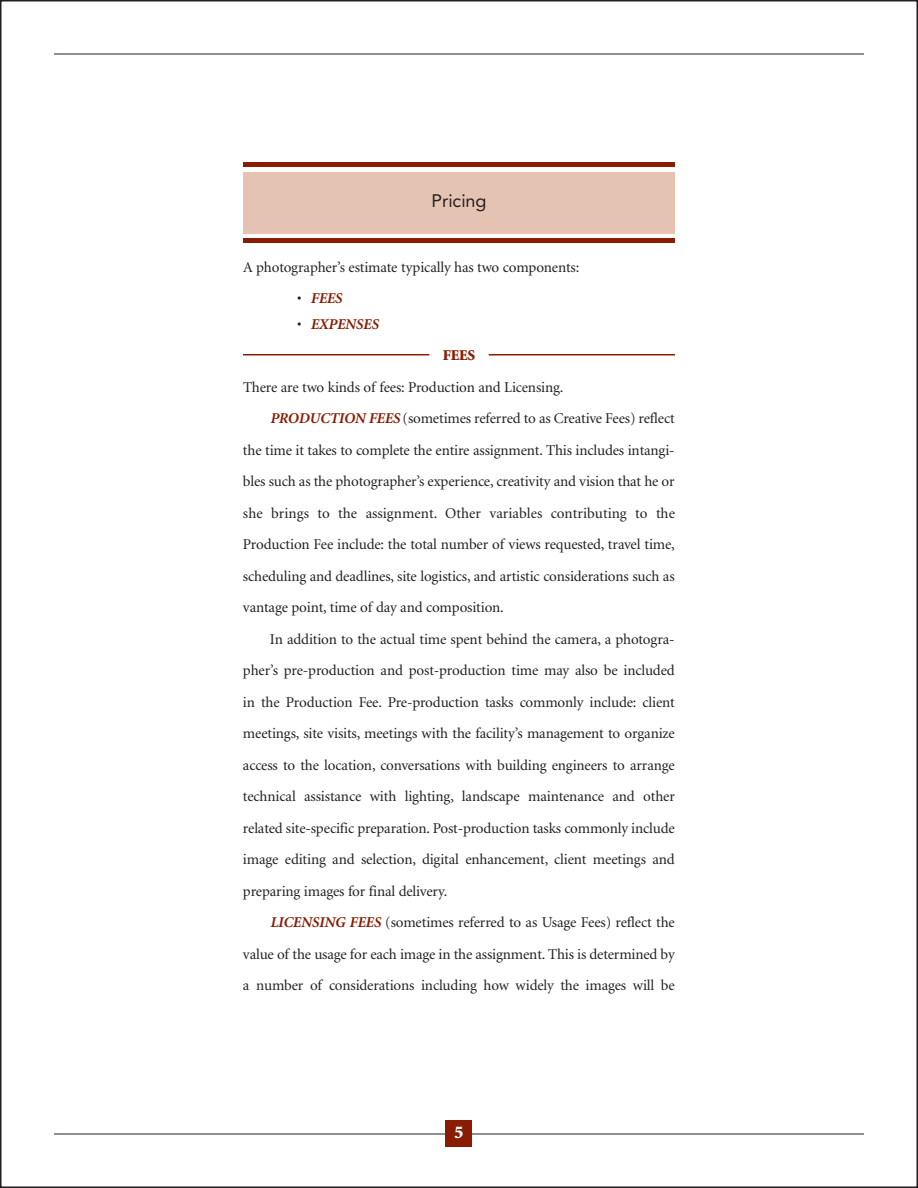
<style>
.page{position:relative;width:918px;height:1188px;background:#fff}
.page>*{position:absolute;margin:0;border:0;box-sizing:border-box;transform-origin:0 0}
.t1{font:18px "Avenir";color:#231f20}
.t2{font:900 18px "Minion";color:#fff}
.t3{font:15px "Minion";letter-spacing:-.01em;color:#231f20}
.t4{font:italic 700 15px "Minion";letter-spacing:-.01em;color:#891c02}
.t5{font:900 15px "Minion";color:#891c02}
.s1{font-weight:400;font-style:normal;color:#231f20}
.s2{font-weight:700;font-style:italic;color:#891c02}
</style>
<div class="page">
<div style="left:243px;top:162px;width:432px;height:81px;background:#891c02"></div>
<div style="left:243px;top:167px;width:432px;height:71px;background:#fff"></div>
<div style="left:243px;top:172px;width:432px;height:61px;background:#e5c3b2"></div>
<hr style="left:489px;top:354px;width:186px;height:2px;background:#891c02">
<hr style="left:243px;top:354px;width:186px;height:1px;background:#891c02">
<hr style="left:54px;top:1134px;width:810px;height:1px;background:#231f20">
<div style="left:446px;top:1120px;width:26px;height:27px;background:#891c02"></div>
<hr style="left:54px;top:54px;width:810px;height:1px;background:#231f20">
<p class="t1" style="left:431px;top:193px;width:57px">Pricing</p>
<p class="t3" style="left:243px;top:261px;width:338px">A photographer’s estimate typically has two components:</p>
<p class="t4" style="left:297px;top:292px;width:47px"><span class="s1">•</span> FEES</p>
<p class="t4" style="left:297px;top:318px;width:83px"><span class="s1">•</span> EXPENSES</p>
<p class="t5" style="left:443px;top:349px;width:34px">FEES</p>
<p class="t3" style="left:243px;top:381px;width:322px">There are two kinds of fees: Production and Licensing.</p>
<p class="t3" style="left:270px;top:412px;width:406px"><span class="s2">PRODUCTION FEES</span> (sometimes referred to as Creative Fees) reflect</p>
<p class="t3" style="left:243px;top:444px;width:433px">the time it takes to complete the entire assignment. This includes intangi-</p>
<p class="t3" style="left:243px;top:475px;width:433px">bles such as the photographer’s experience, creativity and vision that he or</p>
<p class="t3" style="left:243px;top:507px;width:433px">she brings to the assignment. Other variables contributing to the</p>
<p class="t3" style="left:243px;top:538px;width:433px">Production Fee include: the total number of views requested, travel time,</p>
<p class="t3" style="left:243px;top:570px;width:433px">scheduling and deadlines, site logistics, and artistic considerations such as</p>
<p class="t3" style="left:243px;top:601px;width:262px">vantage point, time of day and composition.</p>
<p class="t3" style="left:270px;top:633px;width:406px">In addition to the actual time spent behind the camera, a photogra-</p>
<p class="t3" style="left:243px;top:664px;width:433px">pher’s pre-production and post-production time may also be included</p>
<p class="t3" style="left:243px;top:696px;width:433px">in the Production Fee. Pre-production tasks commonly include: client</p>
<p class="t3" style="left:243px;top:727px;width:433px">meetings, site visits, meetings with the facility’s management to organize</p>
<p class="t3" style="left:243px;top:759px;width:433px">access to the location, conversations with building engineers to arrange</p>
<p class="t3" style="left:243px;top:790px;width:433px">technical assistance with lighting, landscape maintenance and other</p>
<p class="t3" style="left:243px;top:822px;width:433px">related site-specific preparation. Post-production tasks commonly include</p>
<p class="t3" style="left:243px;top:853px;width:433px">image editing and selection, digital enhancement, client meetings and</p>
<p class="t3" style="left:243px;top:885px;width:206px">preparing images for final delivery.</p>
<p class="t3" style="left:270px;top:916px;width:406px"><span class="s2">LICENSING FEES</span> (sometimes referred to as Usage Fees) reflect the</p>
<p class="t3" style="left:243px;top:948px;width:433px">value of the usage for each image in the assignment. This is determined by</p>
<p class="t3" style="left:243px;top:979px;width:433px">a number of considerations including how widely the images will be</p>
<p class="t2" style="left:454px;top:1125px;width:10px">5</p>
</div>
